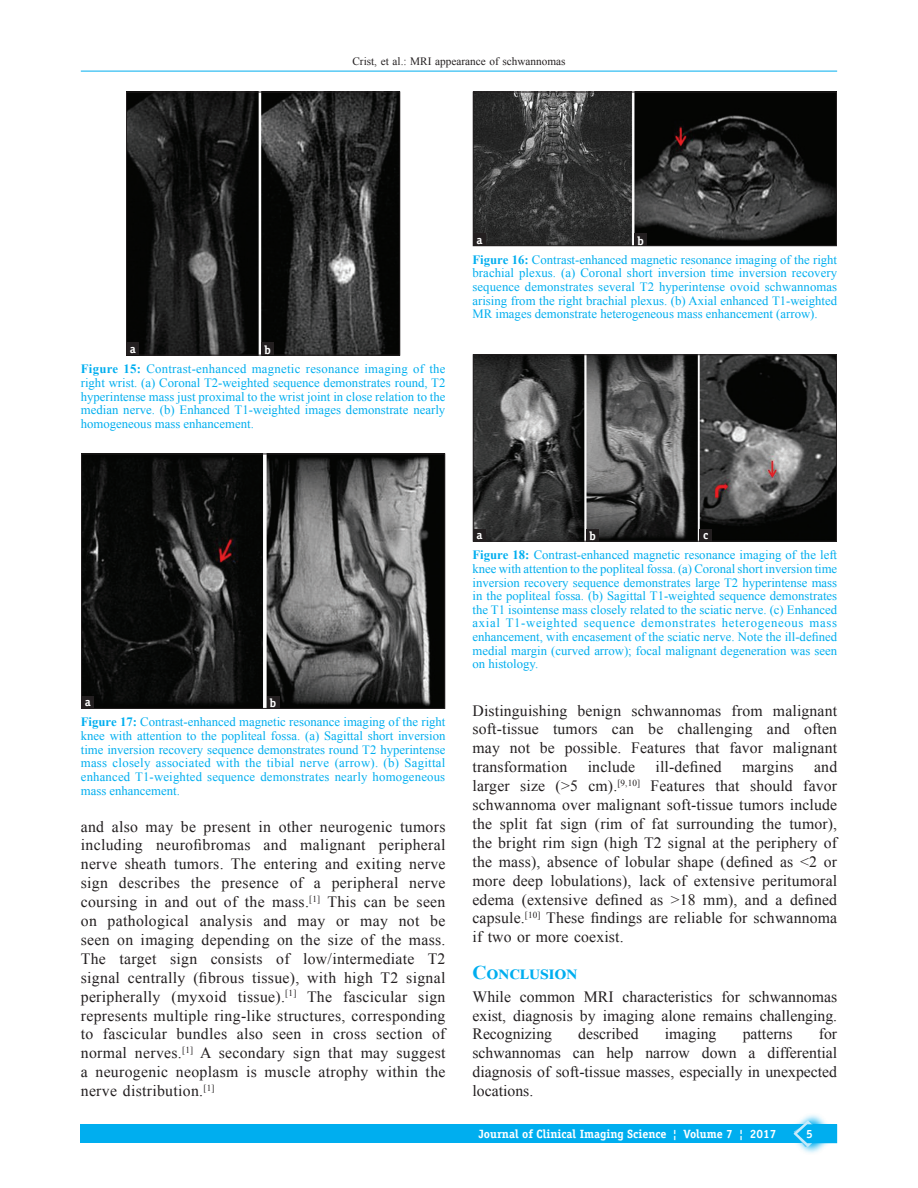
<style>
.page{position:relative;width:918px;height:1188px;background:#fff}
.page>*{position:absolute;margin:0;border:0;box-sizing:border-box;transform-origin:0 0}
.t1{font:700 19.5px "Times New Roman";letter-spacing:.005em;color:#00aeef}
.TX{font:15.75px/18.9px "Times New Roman";letter-spacing:.01em;color:#231f20;text-align:justify}
.FGC{font:12.75px/13.6px "Times New Roman";color:#00aeef;text-align:justify}
.LABEL{font:700 12px "Officina Serif";color:#fff}
.t2{font:11.25px "Times New Roman";color:#231f20}
.s1{font-weight:700}
</style>
<div class="page">
<hr style="left:81px;top:71px;width:756px;height:1px;background:#00aeef">
<div style="left:81px;top:1124px;width:756px;height:19px;background:#00aeef"></div>
<svg style="left:800px;top:1114px;width:24px;height:39px"></svg>
<svg style="left:793px;top:1120px;width:44px;height:27px"></svg>
<img style="left:128px;top:94px;width:270px;height:259px">
<div style="left:126px;top:92px;width:274px;height:263px;border:1px solid #231f20"></div>
<div style="left:261px;top:343px;width:13px;height:12px;background:#231f20"></div>
<div style="left:126px;top:343px;width:13px;height:12px;background:#231f20"></div>
<img style="left:475px;top:94px;width:360px;height:150px">
<div style="left:473px;top:92px;width:364px;height:154px;border:1px solid #231f20"></div>
<div style="left:634px;top:233px;width:13px;height:13px;background:#231f20"></div>
<div style="left:473px;top:233px;width:13px;height:13px;background:#231f20"></div>
<img style="left:83px;top:456px;width:360px;height:251px">
<div style="left:81px;top:454px;width:364px;height:255px;border:1px solid #231f20"></div>
<div style="left:267px;top:696px;width:13px;height:13px;background:#231f20"></div>
<div style="left:81px;top:696px;width:13px;height:13px;background:#231f20"></div>
<img style="left:475px;top:357px;width:360px;height:182px">
<div style="left:473px;top:355px;width:364px;height:186px;border:1px solid #231f20"></div>
<div style="left:699px;top:529px;width:13px;height:12px;background:#231f20"></div>
<div style="left:586px;top:529px;width:13px;height:12px;background:#231f20"></div>
<div style="left:473px;top:529px;width:13px;height:12px;background:#231f20"></div>
<p class="t2" style="left:352px;top:53px;width:215px">Crist, et al.: MRI appearance of schwannomas</p>
<p class="LABEL" style="left:476px;top:232px;width:7px">a</p>
<p class="LABEL" style="left:637px;top:233px;width:8px">b</p>
<p class="LABEL" style="left:130px;top:341px;width:7px">a</p>
<p class="LABEL" style="left:265px;top:342px;width:8px">b</p>
<p class="FGC" style="left:81px;top:362px;width:366px"><span class="s1">Figure 15:</span> Contrast‑enhanced magnetic resonance imaging of the right wrist. (a) Coronal T2‑weighted sequence demonstrates round, T2 hyperintense mass just proximal to the wrist joint in close relation to the median nerve. (b) Enhanced T1‑weighted images demonstrate nearly homogeneous mass enhancement.</p>
<p class="FGC" style="left:472px;top:252px;width:366px"><span class="s1">Figure 16:</span> Contrast‑enhanced magnetic resonance imaging of the right brachial plexus. (a) Coronal short inversion time inversion recovery sequence demonstrates several T2 hyperintense ovoid schwannomas arising from the right brachial plexus. (b) Axial enhanced T1‑weighted MR images demonstrate heterogeneous mass enhancement (arrow).</p>
<p class="LABEL" style="left:85px;top:695px;width:7px">a</p>
<p class="LABEL" style="left:270px;top:696px;width:8px">b</p>
<p class="FGC" style="left:81px;top:715px;width:366px"><span class="s1">Figure 17:</span> Contrast‑enhanced magnetic resonance imaging of the right knee with attention to the popliteal fossa. (a) Sagittal short inversion time inversion recovery sequence demonstrates round T2 hyperintense mass closely associated with the tibial nerve (arrow). (b) Sagittal enhanced T1‑weighted sequence demonstrates nearly homogeneous mass enhancement.</p>
<p class="TX" style="left:81px;top:816px;width:366px">and also may be present in other neurogenic tumors including neurofibromas and malignant peripheral nerve sheath tumors. The entering and exiting nerve sign describes the presence of a peripheral nerve coursing in and out of the mass.<sup>[1]</sup> This can be seen on pathological analysis and may or may not be seen on imaging depending on the size of the mass.<br>The target sign consists of low/intermediate T2 signal centrally (fibrous tissue), with high T2 signal peripherally (myxoid tissue).<sup>[1]</sup> The fascicular sign represents multiple ring‑like structures, corresponding to fascicular bundles also seen in cross section of normal nerves.<sup>[1]</sup> A secondary sign that may suggest a neurogenic neoplasm is muscle atrophy within the nerve distribution.<sup>[1]</sup></p>
<p class="LABEL" style="left:476px;top:527px;width:7px">a</p>
<p class="LABEL" style="left:590px;top:528px;width:8px">b</p>
<p class="LABEL" style="left:703px;top:527px;width:7px">c</p>
<p class="FGC" style="left:472px;top:548px;width:366px"><span class="s1">Figure 18:</span> Contrast‑enhanced magnetic resonance imaging of the left knee with attention to the popliteal fossa. (a) Coronal short inversion time inversion recovery sequence demonstrates large T2 hyperintense mass in the popliteal fossa. (b) Sagittal T1‑weighted sequence demonstrates the T1 isointense mass closely related to the sciatic nerve. (c) Enhanced axial T1‑weighted sequence demonstrates heterogeneous mass enhancement, with encasement of the sciatic nerve. Note the ill‑defined medial margin (curved arrow); focal malignant degeneration was seen on histology.</p>
<p class="TX" style="left:472px;top:700px;width:366px">Distinguishing benign schwannomas from malignant soft‑tissue tumors can be challenging and often may not be possible. Features that favor malignant transformation</p>
<p class="TX" style="left:472px;top:757px;width:366px;text-indent:342px">and larger size (&gt;5 cm).<sup>[9,10]</sup> Features that should favor schwannoma over malignant soft‑tissue tumors include the split fat sign (rim of fat surrounding the tumor), the bright rim sign (high T2 signal at the periphery of the mass), absence of lobular shape (defined as &lt;2 or more deep lobulations), lack of extensive peritumoral edema (extensive defined as &gt;18 mm), and a defined capsule.<sup>[10]</sup> These findings are reliable for schwannoma if two or more coexist.</p>
<h1 class="t1" style="left:472px;top:958px;width:106px">Conclusion</h1>
<p class="TX" style="left:472px;top:986px;width:366px">While common MRI characteristics for schwannomas exist, diagnosis by imaging alone remains challenging.<br>Recognizing</p>
<p class="TX" style="left:588px;top:757px;width:49px">include</p>
<p class="TX" style="left:656px;top:757px;width:68px">ill‑defined</p>
<p class="TX" style="left:742px;top:757px;width:53px">margins</p>
<p class="TX" style="left:578px;top:1024px;width:62px">described</p>
<p class="TX" style="left:665px;top:1024px;width:53px">imaging</p>
<p class="TX" style="left:743px;top:1024px;width:51px">patterns</p>
<p class="TX" style="left:472px;top:1024px;width:366px;text-indent:346px">for schwannomas can help narrow down a differential diagnosis of soft‑tissue masses, especially in unexpected locations.</p>
<p class="LABEL" style="left:479px;top:1127px;width:299px">Journal of Clinical Imaging Science ¦ Volume 7 ¦ 2017</p>
<p class="LABEL" style="left:806px;top:1126px;width:8px">5</p>
</div>
